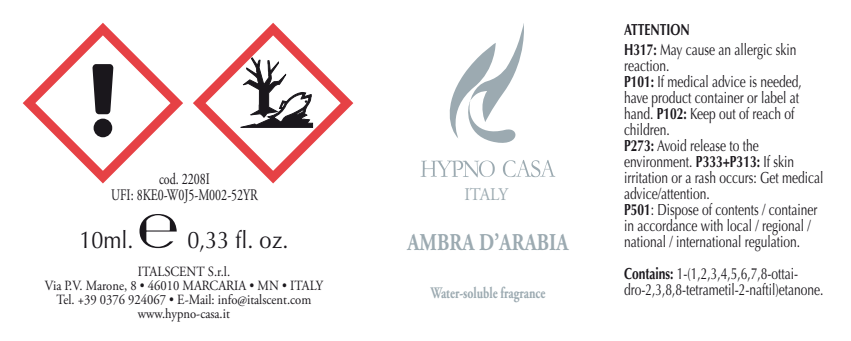
<style>
.page{position:relative;width:851px;height:341px;background:#fff}
.page>*{position:absolute;margin:0;border:0;box-sizing:border-box;transform-origin:0 0}
.t1{font:24px "Optima";color:#1a171c;scale:.9 1}
.t2{font:700 24px "Adobe Garamond Pro";letter-spacing:.01em;color:#9caab1;scale:.8 1}
.t3{font:17.6px "Adobe Garamond Pro";letter-spacing:-.03em;color:#9caab1;scale:.94 1}
.t4{font:16px/16px "Optima";color:#1a171c;scale:.75 1}
.t5{font:16px/16px "Adobe Garamond Pro";color:#1a171c;text-align:center;scale:.75 1}
.t6{font:700 16px "Adobe Garamond Pro";color:#9caab1;scale:.74 1}
.t7{font:14px/14px "Adobe Garamond Pro";color:#1a171c;text-align:center;scale:.9 1}
.s1{font-weight:700}
</style>
<div class="page">
<svg style="left:449px;top:23px;width:75px;height:120px"></svg>
<svg style="left:420px;top:160px;width:74px;height:17px"></svg>
<svg style="left:503px;top:160px;width:52px;height:17px"></svg>
<svg style="left:139px;top:214px;width:38px;height:33px"></svg>
<svg style="left:193px;top:23px;width:160px;height:160px"></svg>
<svg style="left:205px;top:35px;width:135px;height:135px"></svg>
<svg style="left:238px;top:57px;width:75px;height:70px"></svg>
<svg style="left:23px;top:23px;width:160px;height:160px"></svg>
<svg style="left:35px;top:35px;width:135px;height:135px"></svg>
<div style="left:94px;top:118px;width:18px;height:19px;background:#1a171c;border-radius:50%"></div>
<svg style="left:92px;top:64px;width:21px;height:50px"></svg>
<p class="t5" style="left:111px;top:171px;width:197px">cod. 2208I<br>UFI: 8KE0-W0J5-M002-52YR</p>
<h1 class="t1" style="left:79px;top:225px;width:62px">10ml.</h1>
<h1 class="t1" style="left:187px;top:225px;width:114px">0,33 fl. oz.</h1>
<p class="t7" style="left:45px;top:265px;width:311px">ITALSCENT S.r.l.<br>Via P.V. Marone, 8 • 46010 MARCARIA • MN • ITALY Tel. +39 0376 924067 • E-Mail: info@italscent.com www.hypno-casa.it</p>
<p class="t3" style="left:464px;top:183px;width:48px">ITALY</p>
<h1 class="t2" style="left:407px;top:228px;width:202px">AMBRA D’ARABIA</h1>
<p class="t6" style="left:430px;top:283px;width:156px">Water-soluble fragrance</p>
<p class="t4" style="left:624px;top:20px;width:231px;line-height:20px"><span class="s1">ATTENTION<br>H317:</span> May cause an allergic skin</p>
<p class="t4" style="left:624px;top:58px;width:267px">reaction.<br><span class="s1">P101:</span> If medical advice is needed, have product container or label at hand. <span class="s1">P102:</span> Keep out of reach of children.<br><span class="s1">P273:</span> Avoid release to the environment. <span class="s1">P333+P313:</span> If skin irritation or a rash occurs: Get medical advice/attention.<br><span class="s1">P501</span>: Dispose of contents / container in accordance with local / regional / national / international regulation.</p>
<p class="t4" style="left:624px;top:266px;width:267px"><span class="s1">Contains:</span> 1-(1,2,3,4,5,6,7,8-ottai&shy;dro-2,3,8,8-tetrametil-2-naftil)etanone.</p>
</div>
